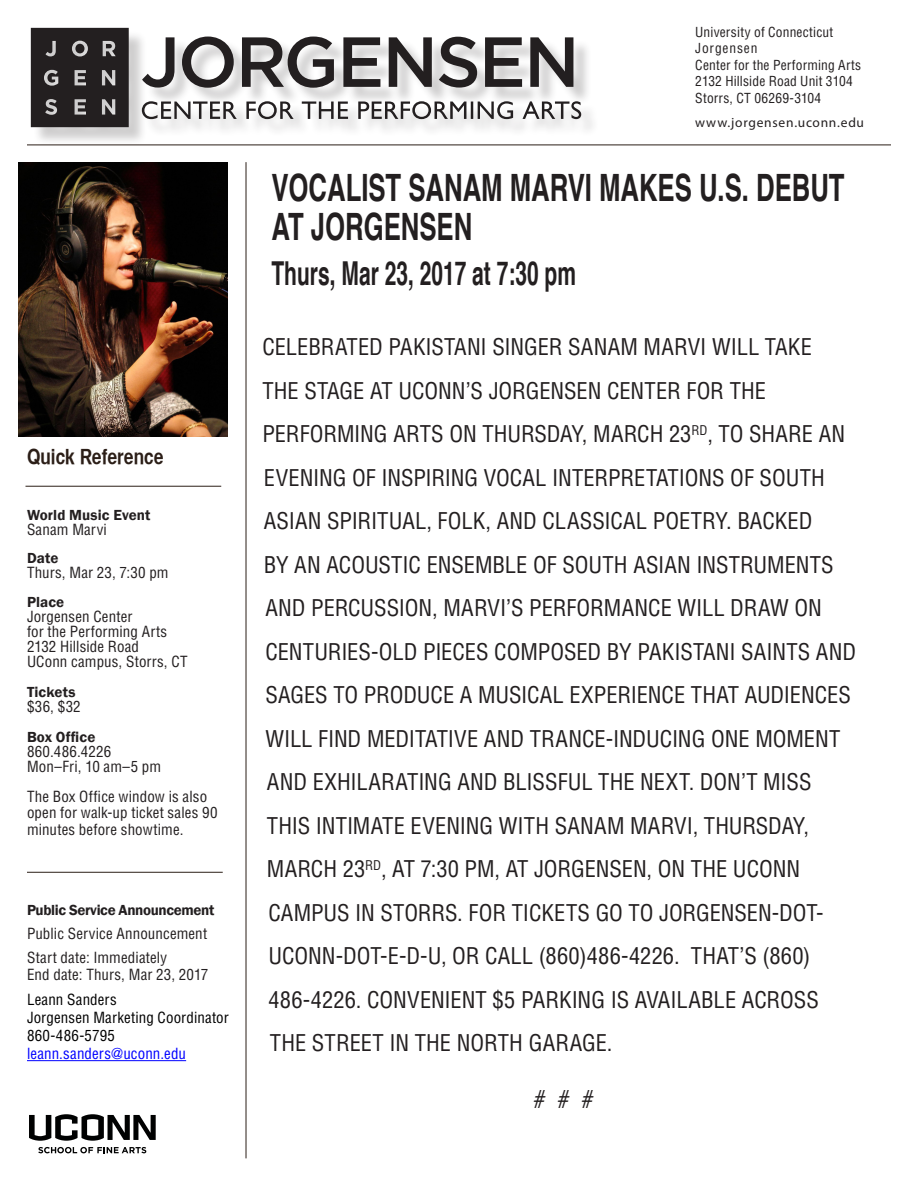
<style>
.page{position:relative;width:918px;height:1188px;background:#fff}
.page>*{position:absolute;margin:0;border:0;box-sizing:border-box;transform-origin:0 0}
.t1{font:700 37.65px/39px "Helvetica";color:#231f20;scale:.68 1}
.t2{font:700 33px "Helvetica";color:#231f20;scale:.64 1}
.t3{font:condensed 24px "Helvetica LT Std";color:#231f20}
.t4{font:condensed 22.5px "Helvetica LT Std";letter-spacing:-.005em;color:#231f20}
.t5{font:21px "Helvetica CY Bold";color:#2b1e17}
.t6{font:condensed 15px/15px "Helvetica LT Std";letter-spacing:.01em;color:#231f20}
.t7{font:condensed 15px/18px "Helvetica LT Std";letter-spacing:.01em;color:#000}
.t8{font:600 15px "Franklin Gothic";letter-spacing:-.02em;color:#231f20}
.t9{font:600 15px/15px "Franklin Gothic";letter-spacing:.005em;color:#231f20}
.t10{font:600 15px/15px "Franklin Gothic";letter-spacing:.01em;color:#231f20}
.t11{font:condensed 13.5px/16.5px "Helvetica LT Std";letter-spacing:.015em;color:#231f20}
.t12{font:13.5px "Myriad Pro";letter-spacing:.055em;color:#231f20}
.t13{font:condensed 13.5px "Helvetica LT Std";letter-spacing:.06em;color:#231f20}
.s1{font-family:"Helvetica LT Std";font-weight:400;font-stretch:condensed}
.s2{font-family:"Franklin Gothic";font-weight:600;font-stretch:normal}
.s3{color:#00f}
</style>
<div class="page">
<hr style="left:27px;top:145px;width:864px;height:1px;background:#2b1e17">
<hr style="left:246px;top:162px;width:1px;height:996px;background:#2b1e17">
<hr style="left:27px;top:1060px;width:159px;height:1px;background:#00f">
<hr style="left:26px;top:486px;width:195px;height:1px;background:#2b1e17">
<hr style="left:27px;top:872px;width:196px;height:1px;background:#2b1e17">
<svg style="left:29px;top:1114px;width:127px;height:27px"></svg>
<svg style="left:38px;top:1147px;width:108px;height:6px"></svg>
<img style="left:19px;top:162px;width:209px;height:274px">
<div style="left:33px;top:30px;width:114px;height:116px;background:#231f20;opacity:.22"></div>
<svg style="left:31px;top:28px;width:98px;height:99px;background:#353233"></svg>
<div style="left:145px;top:104px;width:454px;height:34px;background:#f7f7f7"></div>
<svg style="left:142px;top:101px;width:439px;height:18px"></svg>
<div style="left:145px;top:39px;width:447px;height:67px;background:#231f20;opacity:.22"></div>
<svg style="left:142px;top:37px;width:431px;height:51px"></svg>
<p class="t5" style="left:27px;top:444px;width:138px">Quick Reference</p>
<p class="t9" style="left:27px;top:507px;width:125px">World Music Event<br><span class="s1">Sanam Marvi</span></p>
<p class="t6" style="left:27px;top:550px;width:143px"><span class="s2">Date<br></span>Thurs, Mar 23, 7:30 pm</p>
<p class="t6" style="left:27px;top:594px;width:162px"><span class="s2">Place<br></span>Jorgensen Center<br>for the Performing Arts<br>2132 Hillside Road<br>UConn campus, Storrs, CT</p>
<p class="t10" style="left:27px;top:684px;width:55px">Tickets <span class="s1">$36, $32</span></p>
<p class="t6" style="left:27px;top:729px;width:136px"><span class="s2">Box Office<br></span>860.486.4226<br>Mon–Fri, 10 am–5 pm</p>
<p class="t6" style="left:27px;top:788px;width:192px;line-height:16.5px">The Box Office window is also open for walk-up ticket sales 90 minutes before showtime.</p>
<p class="t8" style="left:27px;top:901px;width:189px">Public Service Announcement</p>
<p class="t6" style="left:27px;top:926px;width:182px">Public Service Announcement</p>
<p class="t6" style="left:27px;top:949px;width:183px;line-height:16.5px">Start date: Immediately<br>End date: Thurs, Mar 23, 2017</p>
<p class="t7" style="left:27px;top:991px;width:203px">Leann Sanders<br>Jorgensen Marketing Coordinator<br>860-486-5795 <span class="s3">leann.sanders@uconn.edu</span></p>
<p class="t11" style="left:695px;top:23px;width:140px">University of Connecticut</p>
<p class="t13" style="left:695px;top:40px;width:64px">Jorgensen</p>
<p class="t11" style="left:695px;top:56px;width:168px">Center for the Performing Arts</p>
<p class="t11" style="left:695px;top:73px;width:159px">2132 Hillside Road Unit 3104<br>Storrs, CT 06269-3104</p>
<p class="t12" style="left:695px;top:114px;width:170px">www.jorgensen.uconn.edu</p>
<p class="t1" style="left:272px;top:169px;width:844px">VOCALIST SANAM MARVI MAKES U.S. DEBUT<br>AT JORGENSEN</p>
<p class="t2" style="left:272px;top:247px;width:477px">Thurs, Mar 23, 2017 at 7:30 pm</p>
<p class="t4" style="left:262px;top:333px;width:551px">CELEBRATED PAKISTANI SINGER SANAM MARVI WILL TAKE</p>
<p class="t4" style="left:262px;top:376px;width:505px">THE STAGE AT UCONN’S JORGENSEN CENTER FOR THE</p>
<p class="t4" style="left:262px;top:420px;width:584px">PERFORMING ARTS ON THURSDAY, MARCH 23<sup>RD</sup>, TO SHARE AN</p>
<p class="t4" style="left:264px;top:463px;width:562px">EVENING OF INSPIRING VOCAL INTERPRETATIONS OF SOUTH</p>
<p class="t4" style="left:264px;top:507px;width:550px">ASIAN SPIRITUAL, FOLK, AND CLASSICAL POETRY. BACKED</p>
<p class="t4" style="left:264px;top:550px;width:571px">BY AN ACOUSTIC ENSEMBLE OF SOUTH ASIAN INSTRUMENTS</p>
<p class="t4" style="left:265px;top:594px;width:558px">AND PERCUSSION, MARVI’S PERFORMANCE WILL DRAW ON</p>
<p class="t4" style="left:265px;top:637px;width:592px">CENTURIES-OLD PIECES COMPOSED BY PAKISTANI SAINTS AND</p>
<p class="t4" style="left:265px;top:681px;width:587px">SAGES TO PRODUCE A MUSICAL EXPERIENCE THAT AUDIENCES</p>
<p class="t4" style="left:265px;top:724px;width:576px">WILL FIND MEDITATIVE AND TRANCE-INDUCING ONE MOMENT</p>
<p class="t4" style="left:267px;top:768px;width:546px">AND EXHILARATING AND BLISSFUL THE NEXT. DON’T MISS</p>
<p class="t4" style="left:267px;top:811px;width:544px">THIS INTIMATE EVENING WITH SANAM MARVI, THURSDAY,</p>
<p class="t4" style="left:267px;top:855px;width:535px">MARCH 23<sup>RD</sup>, AT 7:30 PM, AT JORGENSEN, ON THE UCONN</p>
<p class="t4" style="left:268px;top:898px;width:557px">CAMPUS IN STORRS. FOR TICKETS GO TO JORGENSEN-DOT-</p>
<p class="t4" style="left:268px;top:942px;width:544px">UCONN-DOT-E-D-U, OR CALL (860)486-4226. THAT’S (860)</p>
<p class="t4" style="left:268px;top:985px;width:552px">486-4226. CONVENIENT $5 PARKING IS AVAILABLE ACROSS</p>
<p class="t4" style="left:270px;top:1029px;width:344px">THE STREET IN THE NORTH GARAGE.</p>
<p class="t3" style="left:534px;top:1085px;width:61px"># # #</p>
</div>
